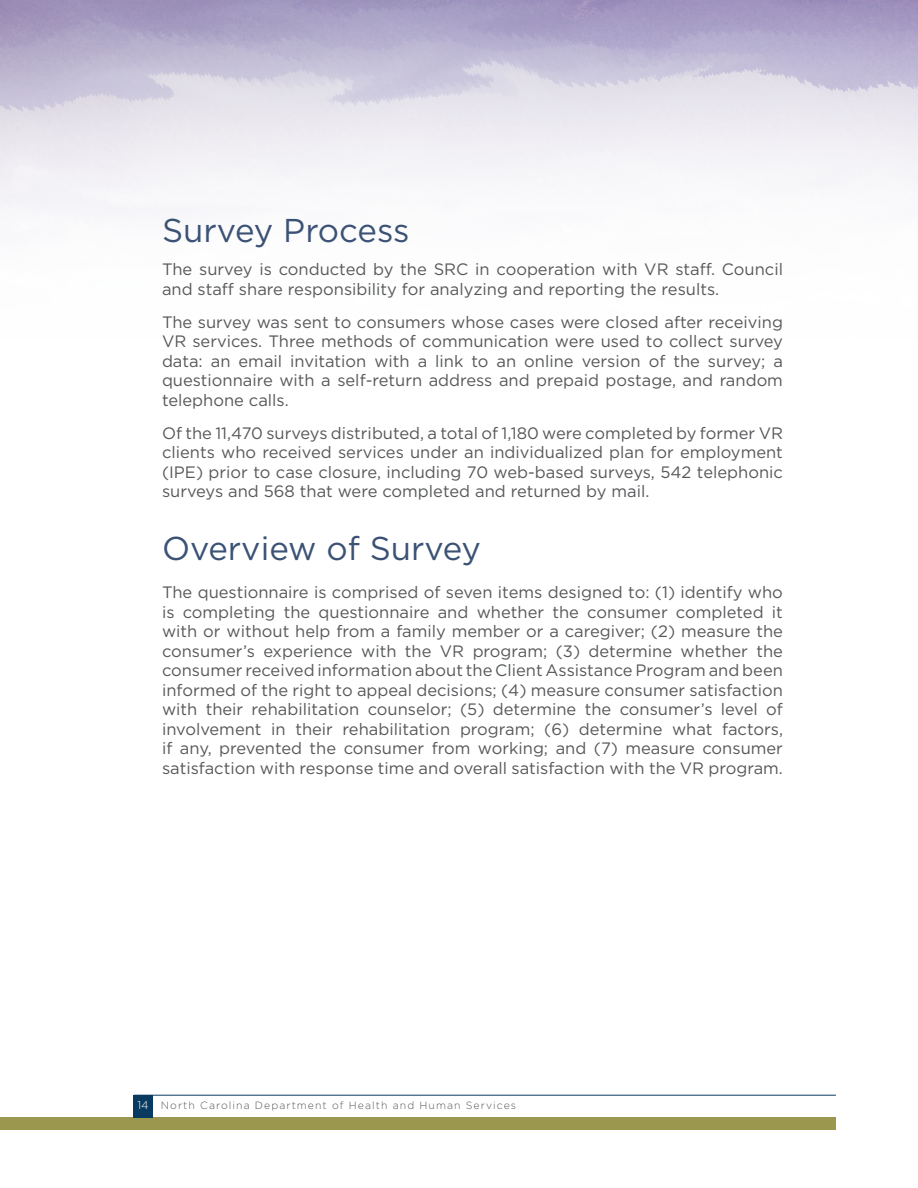
<style>
.page{position:relative;width:918px;height:1188px;background:#fff}
.page>*{position:absolute;margin:0;border:0;box-sizing:border-box;transform-origin:0 0}
.Subheads{font:33px "Gotham";color:#3b5275}
.t1{font:16.5px/19.5px "Gotham";color:#57585a;text-align:justify}
.t2{font:300 10.5px "Gotham";letter-spacing:.1em;color:#57585a}
.s1{font-size:11.25px;color:#fff}
</style>
<div class="page">
<div style="left:0;top:1117px;width:836px;height:13px;background:#9b974f"></div>
<hr style="left:134px;top:1095px;width:702px;height:1px;background:#093a5f">
<div style="left:134px;top:1095px;width:19px;height:22px;background:#093a5f"></div>
<img style="left:0;top:0;width:918px;height:210px">
<p class="Subheads" style="left:162px;top:210px;width:249px">Survey Process</p>
<p class="t1" style="left:162px;top:259px;width:623px">The survey is conducted by the SRC in cooperation with VR staff. Council and staff share responsibility for analyzing and reporting the results.</p>
<p class="t1" style="left:162px;top:312px;width:623px">The survey was sent to consumers whose cases were closed after receiving VR services. Three methods of communication were used to collect survey data: an email invitation with a link to an online version of the survey; a questionnaire with a self-return address and prepaid postage, and random telephone calls.</p>
<p class="t1" style="left:162px;top:423px;width:623px">Of the 11,470 surveys distributed, a total of 1,180 were completed by former VR clients who received services under an individualized plan for employment (IPE) prior to case closure, including 70 web-based surveys, 542 telephonic surveys and 568 that were completed and returned by mail.</p>
<p class="Subheads" style="left:162px;top:528px;width:321px">Overview of Survey</p>
<p class="t1" style="left:162px;top:582px;width:623px">The questionnaire is comprised of seven items designed to: (1) identify who is completing the questionnaire and whether the consumer completed it with or without help from a family member or a caregiver; (2) measure the consumer’s experience with the VR program; (3) determine whether the consumer received information about the Client Assistance Program and been informed of the right to appeal decisions; (4) measure consumer satisfaction with their rehabilitation counselor; (5) determine the consumer’s level of involvement in their rehabilitation program; (6) determine what factors, if any, prevented the consumer from working; and (7) measure consumer satisfaction with response time and overall satisfaction with the VR program.</p>
<p class="t2" style="left:137px;top:1098px;width:380px"><span class="s1">14</span> North Carolina Department of Health and Human Services</p>
</div>
